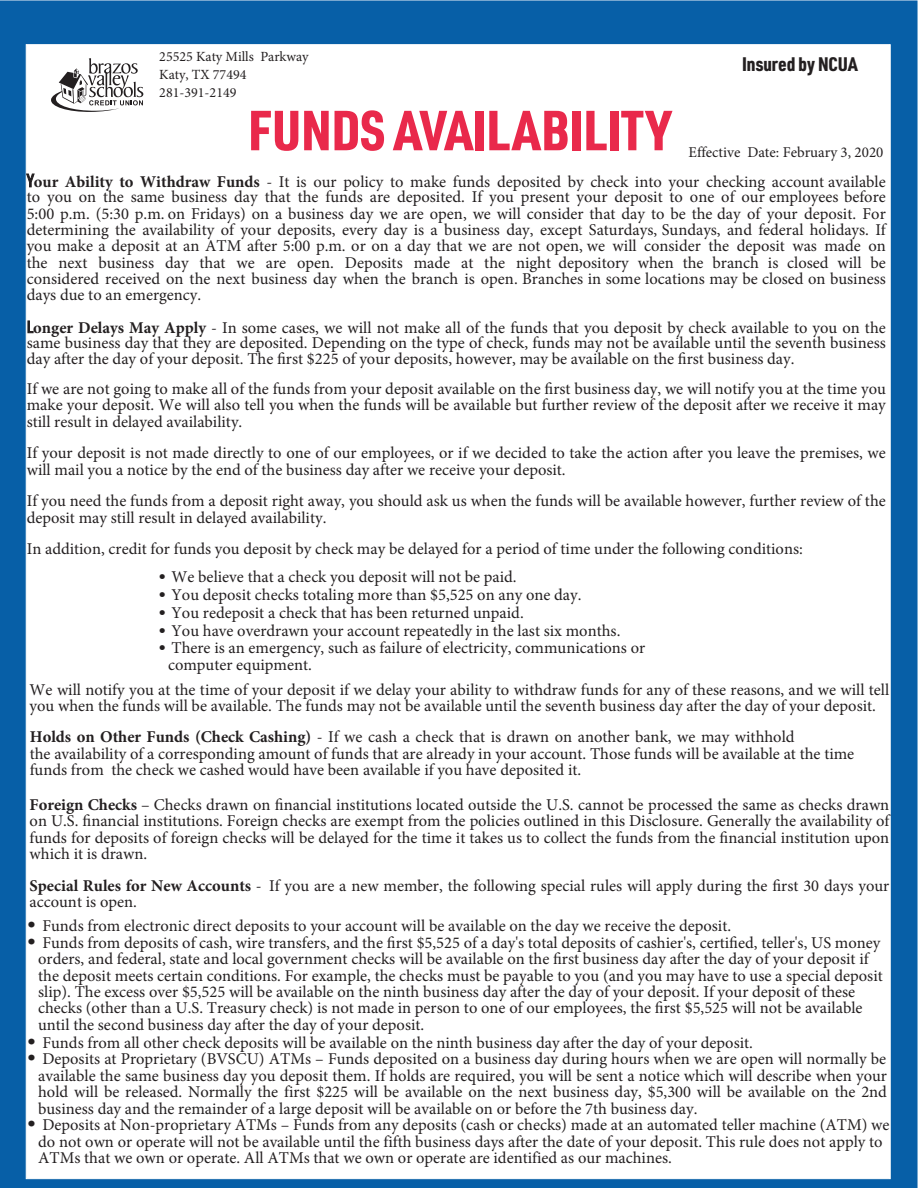
<style>
.page{position:relative;width:918px;height:1188px;background:#fff}
.page>*{position:absolute;margin:0;border:0;box-sizing:border-box;transform-origin:0 0}
.t1{font:900 55.2px "URWDIN Cond";color:#e9294b}
.t2{font:900 19.2px "URWDIN Cond";color:#231f20}
.t3{font:16.5px/16.5px "Minion Pro";color:#231f20}
.t4{font:15px "Minion Pro";color:#231f20}
.t5{font:13.95px/18px "Minion Pro";color:#231f20}
.s1{font-family:"URWDIN Cond";font-weight:500;font-size:18px}
.s2{font-weight:700}
.s3{font-family:"URWDIN Cond";font-weight:500}
.s4{font-family:"URWDIN Cond";font-weight:500;font-size:15.15px}
</style>
<div class="page">
<div style="left:0;top:1px;width:917px;height:1187px;background:#075fa7"></div>
<div style="left:26px;top:44px;width:865px;height:1135px;background:#fff;border:1px solid #fff"></div>
<svg style="left:51px;top:58px;width:92px;height:54px"></svg>
<p class="t5" style="left:159px;top:48px;width:151px">25525 Katy Mills Parkway<br>Katy, TX 77494<br>281-391-2149</p>
<p class="t2" style="left:742px;top:57px;width:117px">Insured by NCUA</p>
<h1 class="t1" style="left:248px;top:111px;width:424px">FUNDS AVAILABILITY</h1>
<p class="t3" style="left:27px;top:174px;width:861px;text-align:justify"><span class="s1">Y</span><span class="s2">our Ability to Withdraw Funds</span> - It is our policy to make funds deposited by check into your checking account available to you on the same business day that the funds are deposited. If you present your deposit to one of our employees before 5:00 p.m. (5:30 p.m. on Fridays) on a business day we are open, we will consider that day to be the day of your deposit. For determining the availability of your deposits, every day is a business day, except Saturdays, Sundays, and federal holidays. If you make a deposit at an ATM after 5:00 p.m. or on a day that we are not open, we will consider the deposit was made on the next business day that we are open. Deposits made at the night depository when the branch is closed will be considered received on the next business day when the branch is open. Branches in some locations may be closed on business days due to an emergency.</p>
<p class="t3" style="left:27px;top:320px;width:861px;line-height:15.5px;text-align:justify"><span class="s3">L</span><span class="s2">onger Delays May Apply</span> - In some cases, we will not make all of the funds that you deposit by check available to you on the same business day that they are deposited. Depending on the type of check, funds may not be available until the seventh business day after the day of your deposit. The first $225 of your deposits, however, may be available on the first business day.</p>
<p class="t3" style="left:27px;top:380px;width:861px;text-align:justify">If we are not going to make all of the funds from your deposit available on the first business day, we will notify you at the time you make your deposit. We will also tell you when the funds will be available but further review of the deposit after we receive it may still result in delayed availability.</p>
<p class="t3" style="left:27px;top:445px;width:861px">If your deposit is not made directly to one of our employees, or if we decided to take the action after you leave the premises, we will mail you a notice by the end of the business day after we receive your deposit.</p>
<p class="t3" style="left:27px;top:493px;width:861px">If you need the funds from a deposit right away, you should ask us when the funds will be available however, further review of the deposit may still result in delayed availability.</p>
<p class="t3" style="left:27px;top:541px;width:778px">In addition, credit for funds you deposit by check may be delayed for a period of time under the following conditions:</p>
<p class="t4" style="left:689px;top:142px;width:196px">Effective Date: February 3, 2020</p>
<p class="t3" style="left:159px;top:569px;width:359px"><span class="s4">•</span> We believe that a check you deposit will not be paid.</p>
<p class="t3" style="left:159px;top:587px;width:424px"><span class="s4">•</span> You deposit checks totaling more than $5,525 on any one day.</p>
<p class="t3" style="left:159px;top:604px;width:366px"><span class="s4">•</span> You redeposit a check that has been returned unpaid.</p>
<p class="t3" style="left:159px;top:622px;width:463px"><span class="s4">•</span> You have overdrawn your account repeatedly in the last six months.</p>
<p class="t3" style="left:168px;top:640px;width:479px;text-indent:-9px"><span class="s4">•</span> There is an emergency, such as failure of electricity, communications or computer equipment.</p>
<p class="t3" style="left:30px;top:682px;width:861px;line-height:15.9px">We will notify you at the time of your deposit if we delay your ability to withdraw funds for any of these reasons, and we will tell you when the funds will be available. The funds may not be available until the seventh business day after the day of your deposit.</p>
<p class="t3" style="left:30px;top:729px;width:826px"><span class="s2">Holds on Other Funds (Check Cashing)</span> - If we cash a check that is drawn on another bank, we may withhold<br>the availability of a corresponding amount of funds that are already in your account. Those funds will be available at the time funds from the check we cashed would have been available if you have deposited it.</p>
<p class="t3" style="left:30px;top:796px;width:861px;text-align:justify"><span class="s2">Foreign Checks</span> – Checks drawn on financial institutions located outside the U.S. cannot be processed the same as checks drawn on U.S. financial institutions. Foreign checks are exempt from the policies outlined in this Disclosure. Generally the availability of funds for deposits of foreign checks will be delayed for the time it takes us to collect the funds from the financial institution upon which it is drawn.</p>
<p class="t3" style="left:30px;top:877px;width:861px"><span class="s2">Special Rules for New Accounts</span> - If you are a new member, the following special rules will apply during the first 30 days your account is open.</p>
<p class="t3" style="left:28px;top:917px;width:705px"><span class="s1">•</span> Funds from electronic direct deposits to your account will be available on the day we receive the deposit.</p>
<p class="t3" style="left:38px;top:934px;width:846px;text-indent:-10px"><span class="s1">•</span> Funds from deposits of cash, wire transfers, and the first $5,525 of a day's total deposits of cashier's, certified, teller's, US money orders, and federal, state and local government checks will be available on the first business day after the day of your deposit if the deposit meets certain conditions. For example, the checks must be payable to you (and you may have to use a special deposit slip). The excess over $5,525 will be available on the ninth business day after the day of your deposit. If your deposit of these checks (other than a U.S. Treasury check) is not made in person to one of our employees, the first $5,525 will not be available until the second business day after the day of your deposit.</p>
<p class="t3" style="left:28px;top:1034px;width:727px"><span class="s1">•</span> Funds from all other check deposits will be available on the ninth business day after the day of your deposit.</p>
<p class="t3" style="left:38px;top:1051px;width:850px;text-align:justify;text-indent:-10px"><span class="s1">•</span> Deposits at Proprietary (BVSCU) ATMs – Funds deposited on a business day during hours when we are open will normally be available the same business day you deposit them. If holds are required, you will be sent a notice which will describe when your hold will be released. Normally the first $225 will be available on the next business day, $5,300 will be available on the 2nd business day and the remainder of a large deposit will be available on or before the 7th business day.</p>
<p class="t3" style="left:38px;top:1117px;width:853px;text-indent:-10px"><span class="s1">•</span> Deposits at Non-proprietary ATMs – Funds from any deposits (cash or checks) made at an automated teller machine (ATM) we do not own or operate will not be available until the fifth business days after the date of your deposit. This rule does not apply to<br>ATMs that we own or operate. All ATMs that we own or operate are identified as our machines.</p>
</div>
